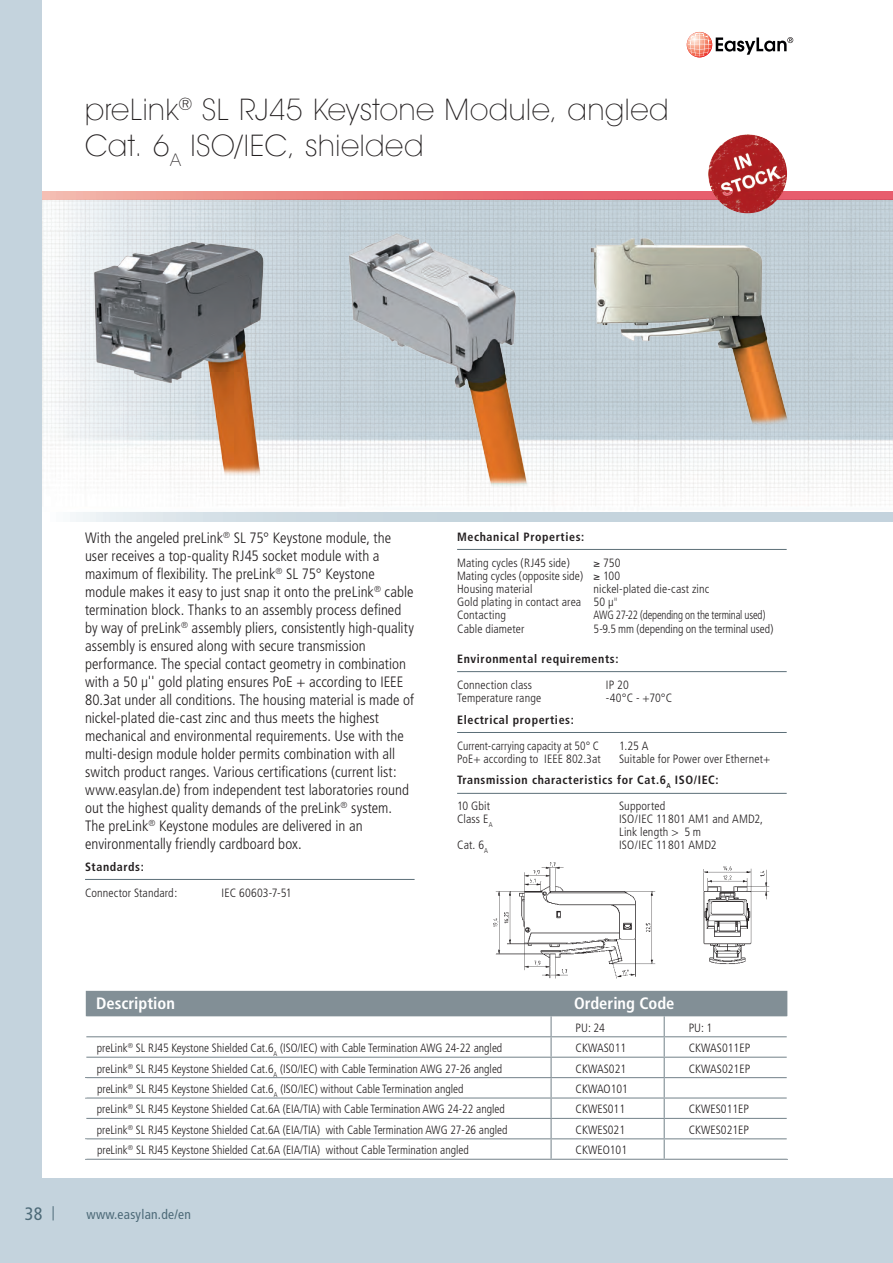
<style>
.page{position:relative;width:893px;height:1263px;background:#c4d3dd}
.page>*{position:absolute;margin:0;border:0;box-sizing:border-box;transform-origin:0 0}
.t1{font:200 30px/36px "Avant Garde IT Cby BT";letter-spacing:.025em;color:#231f20}
.t2{font:condensed 18px "Frutiger";color:#4d6a78}
.t3{font:700 condensed 16.5px "Frutiger";color:#fff}
.t4{font:300 condensed 15px/18px "Frutiger";color:#231f20}
.t5{font:condensed 13.5px "Frutiger";letter-spacing:.02em;color:#4d6a78}
.t6{font:300 condensed 12px/13.2px "Frutiger";color:#231f20}
.t7{font:700 condensed 12px/21.8px "Frutiger";letter-spacing:.05em;color:#231f20}
.t8{font:300 condensed 12px "Frutiger";color:#231f20;scale:.9 1}
.t9{font:300 condensed 12px "Frutiger";color:#231f20;scale:.95 1}
.s1{font-family:"Avant Garde IT Cby BT";font-weight:200;font-stretch:normal}
.s2{font-weight:300}
</style>
<div class="page">
<div style="left:43px;top:0;width:850px;height:1178px;background:#fff"></div>
<svg style="left:687px;top:32px;width:25px;height:25px"></svg>
<svg style="left:688px;top:33px;width:105px;height:24px"></svg>
<svg style="left:53px;top:1206px;width:1px;height:14px"></svg>
<img style="left:43px;top:200px;width:850px;height:313px">
<svg style="left:70px;top:513px;width:823px;height:8px"></svg>
<svg style="left:43px;top:191px;width:850px;height:9px"></svg>
<img style="left:493px;top:862px;width:276px;height:117px">
<img style="left:81px;top:218px;width:206px;height:257px">
<img style="left:582px;top:218px;width:222px;height:208px">
<img style="left:329px;top:225px;width:237px;height:262px">
<hr style="left:85px;top:879px;width:330px;height:1px;background:#5c6f78">
<hr style="left:457px;top:549px;width:330px;height:1px;background:#5c6f78">
<hr style="left:457px;top:671px;width:330px;height:1px;background:#5c6f78">
<hr style="left:457px;top:732px;width:330px;height:1px;background:#5c6f78">
<hr style="left:457px;top:793px;width:330px;height:1px;background:#5c6f78">
<img style="left:708px;top:134px;width:79px;height:79px;border-radius:40px">
<hr style="left:85px;top:1159px;width:466px;height:1px;background:#828f96">
<hr style="left:551px;top:1159px;width:113px;height:1px;background:#828f96">
<hr style="left:664px;top:1159px;width:124px;height:1px;background:#828f96">
<svg style="left:85px;top:991px;width:703px;height:168px"></svg>
<h1 class="t1" style="left:85px;top:91px;width:585px">preLink<sup>®</sup> SL RJ45 Keystone Module, angled<br>Cat. 6<sub>A</sub> ISO/IEC, shielded</h1>
<h2 class="t2" style="left:25px;top:1203px;width:19px">38</h2>
<p class="t4" style="left:85px;top:529px;width:330px">With the angeled preLink<sup>®</sup> SL 75° Keystone module, the user receives a top-quality RJ45 socket module with a maximum of flexibility. The preLink<sup>®</sup> SL 75° Keystone module makes it easy to just snap it onto the preLink<sup>®</sup> cable termination block. Thanks to an assembly process defined by way of preLink<sup>®</sup> assembly pliers, consistently high-quality assembly is ensured along with secure transmission performance. The special contact geometry in combination with a 50 μ'' gold plating ensures PoE + according to IEEE 80.3at under all conditions. The housing material is made of nickel-plated die-cast zinc and thus meets the highest mechanical and environmental requirements. Use with the multi-design module holder permits combination with all switch product ranges. Various certifications (current list: www.easylan.de) from independent test laboratories round out the highest quality demands of the preLink<sup>®</sup> system.<br>The preLink<sup>®</sup> Keystone modules are delivered in an environmentally friendly cardboard box.</p>
<p class="t7" style="left:85px;top:855px;width:60px">Standards:</p>
<p class="t6" style="left:85px;top:886px;width:94px">Connector Standard:</p>
<p class="t6" style="left:222px;top:886px;width:72px">IEC 60603-7-51</p>
<p class="t7" style="left:457px;top:525px;width:129px">Mechanical Properties:</p>
<p class="t6" style="left:457px;top:556px;width:114px">Mating cycles (RJ45 side)</p>
<p class="t6" style="left:457px;top:556px;width:165px;text-align:justify;text-indent:136px">≥ 750<br>Mating cycles (opposite side) ≥ 100<br>Housing material</p>
<p class="t6" style="left:457px;top:582px;width:254px;text-indent:136px">nickel-plated die-cast zinc<br>Gold plating in contact area 50 μ<span class="s1">"<br></span>Contacting</p>
<p class="t8" style="left:594px;top:608px;width:192px">AWG 27-22 (depending on the terminal used)</p>
<p class="t6" style="left:457px;top:622px;width:69px">Cable diameter</p>
<p class="t6" style="left:594px;top:622px;width:181px">5-9.5 mm (depending on the terminal used)</p>
<p class="t7" style="left:457px;top:648px;width:163px">Environmental requirements:</p>
<p class="t6" style="left:457px;top:678px;width:77px">Connection class</p>
<p class="t6" style="left:606px;top:678px;width:24px">IP 20</p>
<p class="t6" style="left:457px;top:691px;width:86px">Temperature range</p>
<p class="t6" style="left:606px;top:691px;width:68px">-40°C - +70°C</p>
<p class="t7" style="left:457px;top:709px;width:118px">Electrical properties:</p>
<p class="t9" style="left:457px;top:739px;width:151px">Current-carrying capacity at 50° C</p>
<p class="t6" style="left:619px;top:739px;width:31px">1.25 A</p>
<p class="t6" style="left:457px;top:752px;width:145px">PoE+ according to IEEE 802.3at</p>
<p class="t7" style="left:457px;top:748px;width:315px;text-indent:162px"><span class="s2">Suitable for Power over Ethernet+<br></span>Transmission characteristics for Cat.6<sub>A</sub> ISO/IEC:</p>
<p class="t6" style="left:457px;top:800px;width:34px">10 Gbit</p>
<p class="t6" style="left:619px;top:800px;width:48px">Supported</p>
<p class="t6" style="left:457px;top:813px;width:37px">Class E<sub>A</sub></p>
<p class="t6" style="left:619px;top:813px;width:146px">ISO/IEC 11 801 AM1 and AMD2,<br>Link length &gt; 5 m</p>
<p class="t6" style="left:457px;top:838px;width:33px">Cat. 6<sub>A</sub></p>
<p class="t6" style="left:619px;top:838px;width:99px">ISO/IEC 11 801 AMD2</p>
<h3 class="t3" style="left:96px;top:993px;width:80px">Description</h3>
<h3 class="t3" style="left:574px;top:993px;width:102px">Ordering Code</h3>
<p class="t6" style="left:576px;top:1021px;width:31px">PU: 24</p>
<p class="t6" style="left:689px;top:1021px;width:25px">PU: 1</p>
<p class="t6" style="left:97px;top:1041px;width:407px">preLink<sup>®</sup> SL RJ45 Keystone Shielded Cat.6<sub>A</sub> (ISO/IEC) with Cable Termination AWG 24-22 angled</p>
<p class="t6" style="left:576px;top:1041px;width:52px">CKWAS011</p>
<p class="t6" style="left:689px;top:1041px;width:63px">CKWAS011EP</p>
<p class="t6" style="left:97px;top:1062px;width:407px">preLink<sup>®</sup> SL RJ45 Keystone Shielded Cat.6<sub>A</sub> (ISO/IEC) with Cable Termination AWG 27-26 angled</p>
<p class="t6" style="left:576px;top:1062px;width:52px">CKWAS021</p>
<p class="t6" style="left:689px;top:1062px;width:63px">CKWAS021EP</p>
<p class="t6" style="left:97px;top:1082px;width:368px">preLink<sup>®</sup> SL RJ45 Keystone Shielded Cat.6<sub>A</sub> (ISO/IEC) without Cable Termination angled</p>
<p class="t6" style="left:576px;top:1082px;width:54px">CKWAO101</p>
<p class="t6" style="left:97px;top:1103px;width:409px">preLink<sup>®</sup> SL RJ45 Keystone Shielded Cat.6A (EIA/TIA) with Cable Termination AWG 24-22 angled</p>
<p class="t6" style="left:576px;top:1103px;width:51px">CKWES011</p>
<p class="t6" style="left:689px;top:1103px;width:62px">CKWES011EP</p>
<p class="t6" style="left:97px;top:1123px;width:412px">preLink<sup>®</sup> SL RJ45 Keystone Shielded Cat.6A (EIA/TIA) with Cable Termination AWG 27-26 angled</p>
<p class="t6" style="left:576px;top:1123px;width:51px">CKWES021</p>
<p class="t6" style="left:689px;top:1123px;width:62px">CKWES021EP</p>
<p class="t6" style="left:97px;top:1144px;width:373px">preLink<sup>®</sup> SL RJ45 Keystone Shielded Cat.6A (EIA/TIA) without Cable Termination angled</p>
<p class="t6" style="left:576px;top:1144px;width:53px">CKWEO101</p>
<p class="t5" style="left:87px;top:1207px;width:106px">www.easylan.de/en</p>
</div>
